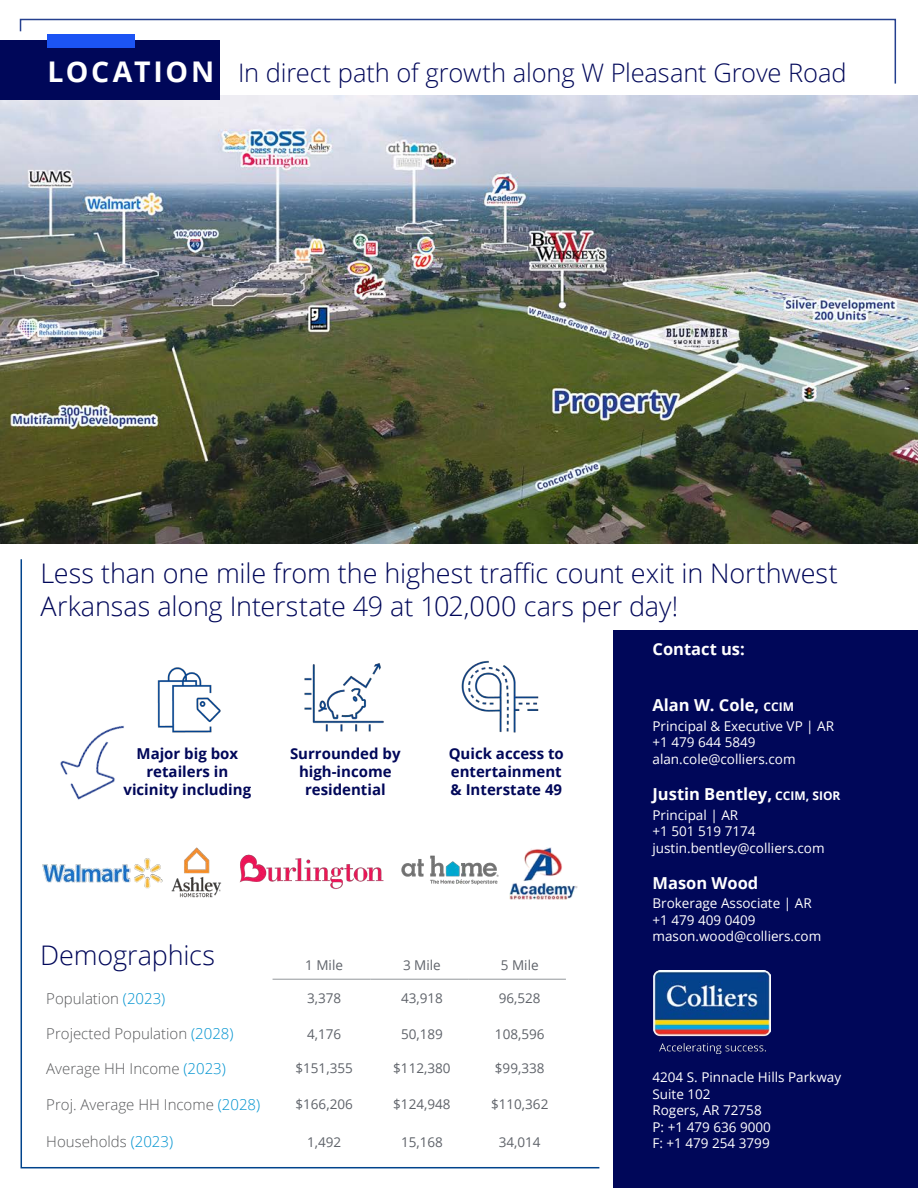
<style>
.page{position:relative;width:918px;height:1188px;background:#fff}
.page>*{position:absolute;margin:0;border:0;box-sizing:border-box;transform-origin:0 0}
.t1{font:700 28.5px "Open Sans";letter-spacing:.095em;color:#fff}
.t2{font:300 27px/33px "Open Sans";letter-spacing:-.005em;color:#000759}
.t3{font:300 25.5px "Open Sans";letter-spacing:-.005em;color:#000759}
.t4{font:700 16.5px "Open Sans";color:#fff}
.t5{font:700 15px/18px "Open Sans";color:#000759;text-align:center}
.t6{font:300 15px "Open Sans";color:#58595b}
.t7{font:13.5px "Open Sans";color:#fff}
.t8{font:13.5px "Open Sans";color:#5f636a}
.s1{color:#0093d0}
.s2{font-size:12px}
</style>
<div class="page">
<img style="left:0;top:95px;width:918px;height:448px">
<div style="left:0;top:40px;width:219px;height:60px;background:#000759"></div>
<div style="left:613px;top:630px;width:305px;height:558px;background:#000759"></div>
<img style="left:653px;top:970px;width:117px;height:83px">
<svg style="left:20px;top:559px;width:580px;height:610px"></svg>
<img style="left:146px;top:658px;width:82px;height:83px">
<img style="left:298px;top:658px;width:94px;height:82px">
<img style="left:451px;top:652px;width:90px;height:87px">
<svg style="left:19px;top:18px;width:878px;height:67px"></svg>
<img style="left:39px;top:842px;width:126px;height:63px">
<img style="left:167px;top:842px;width:60px;height:60px">
<img style="left:239px;top:853px;width:145px;height:37px">
<img style="left:397px;top:853px;width:105px;height:35px">
<img style="left:510px;top:848px;width:68px;height:51px">
<img style="left:25px;top:689px;width:133px;height:137px">
<p class="t1" style="left:47px;top:51px;width:168px">LOCATION</p>
<p class="t3" style="left:238px;top:55px;width:610px">In direct path of growth along W Pleasant Grove Road</p>
<p class="t2" style="left:40px;top:556px;width:799px">Less than one mile from the highest traffic count exit in Northwest<br>Arkansas along Interstate 49 at 102,000 cars per day!</p>
<p class="t5" style="left:123px;top:744px;width:129px">Major big box retailers in vicinity including</p>
<p class="t5" style="left:449px;top:744px;width:117px;text-align:left">Quick access to entertainment &amp; Interstate 49</p>
<p class="t5" style="left:290px;top:745px;width:112px">Surrounded by high-income residential</p>
<p class="t2" style="left:40px;top:938px;width:176px">Demographics</p>
<p class="t8" style="left:305px;top:956px;width:39px">1 Mile</p>
<p class="t8" style="left:403px;top:956px;width:39px">3 Mile</p>
<p class="t8" style="left:501px;top:956px;width:39px">5 Mile</p>
<p class="t6" style="left:46px;top:988px;width:121px">Population <span class="s1">(2023)</span></p>
<p class="t8" style="left:307px;top:989px;width:36px">3,378</p>
<p class="t8" style="left:401px;top:989px;width:43px">43,918</p>
<p class="t8" style="left:499px;top:989px;width:43px">96,528</p>
<p class="t6" style="left:46px;top:1024px;width:189px">Projected Population <span class="s1">(2028)</span></p>
<p class="t8" style="left:307px;top:1025px;width:36px">4,176</p>
<p class="t8" style="left:401px;top:1025px;width:43px">50,189</p>
<p class="t8" style="left:495px;top:1025px;width:51px">108,596</p>
<p class="t6" style="left:46px;top:1058px;width:181px">Average HH Income <span class="s1">(2023)</span></p>
<p class="t8" style="left:295px;top:1059px;width:59px">$151,355</p>
<p class="t8" style="left:393px;top:1059px;width:59px">$112,380</p>
<p class="t8" style="left:495px;top:1059px;width:51px">$99,338</p>
<p class="t6" style="left:46px;top:1094px;width:215px">Proj. Average HH Income <span class="s1">(2028)</span></p>
<p class="t8" style="left:295px;top:1095px;width:59px">$166,206</p>
<p class="t8" style="left:393px;top:1095px;width:59px">$124,948</p>
<p class="t8" style="left:491px;top:1095px;width:59px">$110,362</p>
<p class="t6" style="left:46px;top:1132px;width:128px">Households <span class="s1">(2023)</span></p>
<p class="t8" style="left:307px;top:1133px;width:36px">1,492</p>
<p class="t8" style="left:401px;top:1133px;width:43px">15,168</p>
<p class="t8" style="left:499px;top:1133px;width:43px">34,014</p>
<p class="t4" style="left:652px;top:638px;width:94px">Contact us:</p>
<p class="t4" style="left:652px;top:694px;width:143px">Alan W. Cole, <span class="s2">CCIM</span></p>
<p class="t7" style="left:652px;top:717px;width:183px">Principal &amp; Executive VP | AR</p>
<p class="t7" style="left:652px;top:733px;width:105px">+1 479 644 5849</p>
<p class="t7" style="left:652px;top:750px;width:145px">alan.cole@colliers.com</p>
<p class="t4" style="left:652px;top:782px;width:189px">Justin Bentley, <span class="s2">CCIM, SIOR</span></p>
<p class="t7" style="left:652px;top:805px;width:87px">Principal | AR</p>
<p class="t7" style="left:652px;top:822px;width:105px">+1 501 519 7174</p>
<p class="t7" style="left:652px;top:838px;width:174px">justin.bentley@colliers.com</p>
<p class="t4" style="left:652px;top:871px;width:107px">Mason Wood</p>
<p class="t7" style="left:652px;top:894px;width:161px">Brokerage Associate | AR</p>
<p class="t7" style="left:652px;top:911px;width:105px">+1 479 409 0409</p>
<p class="t7" style="left:652px;top:927px;width:170px">mason.wood@colliers.com</p>
<p class="t7" style="left:652px;top:1068px;width:190px">4204 S. Pinnacle Hills Parkway</p>
<p class="t7" style="left:652px;top:1085px;width:60px">Suite 102</p>
<p class="t7" style="left:652px;top:1101px;width:111px">Rogers, AR 72758</p>
<p class="t7" style="left:652px;top:1118px;width:120px">P: +1 479 636 9000</p>
<p class="t7" style="left:652px;top:1134px;width:119px">F: +1 479 254 3799</p>
</div>
